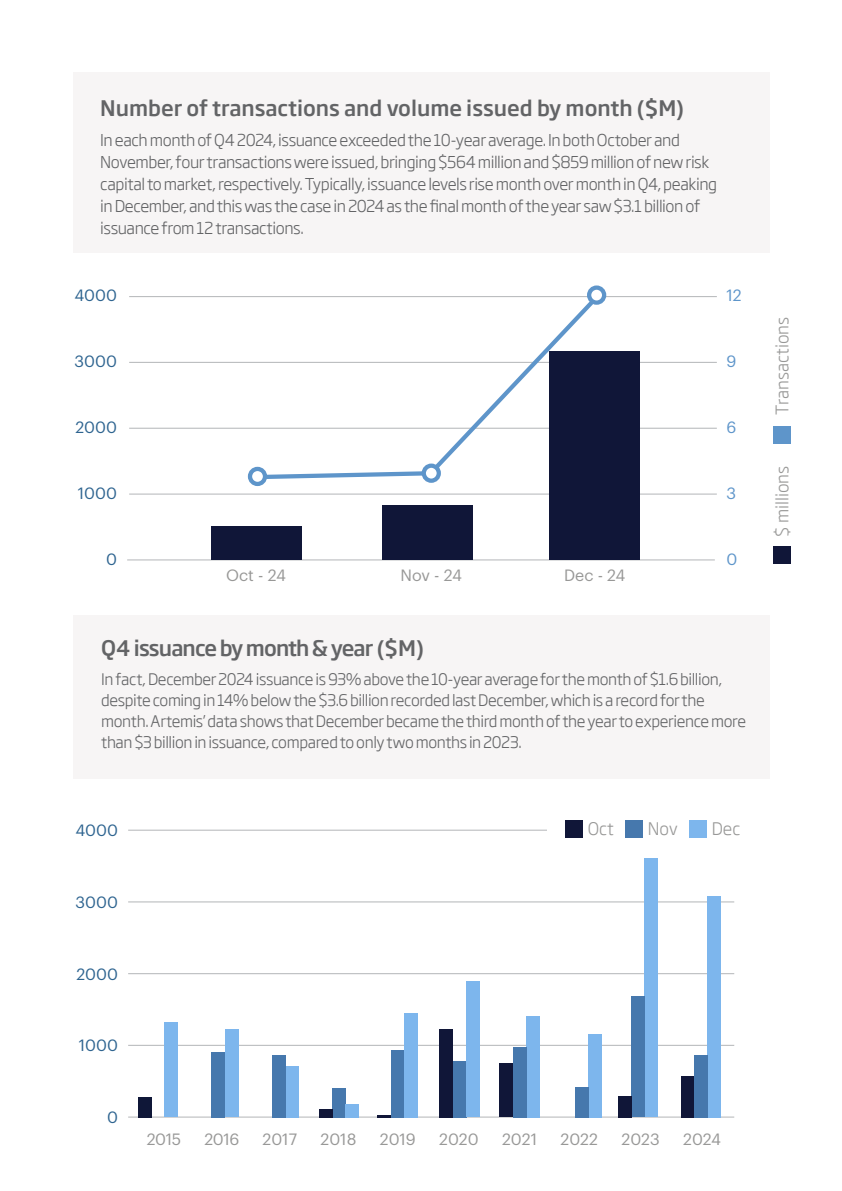
<style>
.page{position:relative;width:842px;height:1191px;background:#fff}
.page>*{position:absolute;margin:0;border:0;box-sizing:border-box;transform-origin:0 0}
.t1{font:500 21px "Soho Gothic Pro";color:#636466}
.t2{font:500 21px "Soho Gothic Pro";letter-spacing:-.04em;color:#636466}
.t3{font:300 17px "Soho Gothic Pro";color:#989897}
.t4{font:300 16px/22px "Soho Gothic Pro";letter-spacing:-.025em;color:#636466}
.t5{font:16px "Graphik";color:#2e6490}
.t6{font:16px "Graphik";color:#989897}
.t7{font:16px "Graphik";letter-spacing:-.02em;color:#989897}
.t8{font:16px "Graphik";color:#5e95ca}
.t9{font:300 15.6px/21px "Soho Gothic Pro";letter-spacing:-.025em;color:#636466}
</style>
<div class="page">
<hr style="left:128px;top:1044px;width:606px;height:2px;background:#bcbec0">
<hr style="left:128px;top:1116px;width:606px;height:1px;background:#bcbec0">
<hr style="left:128px;top:829px;width:606px;height:1px;background:#bcbec0">
<hr style="left:128px;top:901px;width:606px;height:1px;background:#bcbec0">
<hr style="left:128px;top:973px;width:606px;height:1px;background:#bcbec0">
<hr style="left:129px;top:296px;width:588px;height:1px;background:#bcbec0">
<hr style="left:127px;top:559px;width:588px;height:1px;background:#bcbec0">
<hr style="left:129px;top:493px;width:588px;height:1px;background:#bcbec0">
<hr style="left:129px;top:428px;width:588px;height:1px;background:#bcbec0">
<hr style="left:129px;top:362px;width:588px;height:1px;background:#bcbec0">
<div style="left:73px;top:72px;width:697px;height:180px;background:#f7f5f5"></div>
<div style="left:774px;top:546px;width:17px;height:17px;background:#101638"></div>
<div style="left:774px;top:427px;width:17px;height:17px;background:#5e95ca"></div>
<div style="left:73px;top:615px;width:697px;height:163px;background:#f7f5f5"></div>
<div style="left:547px;top:821px;width:205px;height:17px;background:#fff"></div>
<div style="left:565px;top:820px;width:17px;height:17px;background:#101638"></div>
<div style="left:625px;top:820px;width:17px;height:17px;background:#4678ad"></div>
<div style="left:689px;top:820px;width:17px;height:17px;background:#7db6ed"></div>
<div style="left:211px;top:526px;width:91px;height:34px;background:#101638"></div>
<div style="left:549px;top:351px;width:91px;height:209px;background:#101638"></div>
<div style="left:382px;top:505px;width:91px;height:55px;background:#101638"></div>
<div style="left:225px;top:1029px;width:13px;height:88px;background:#7db6ed"></div>
<div style="left:285px;top:1065px;width:14px;height:52px;background:#7db6ed"></div>
<div style="left:212px;top:1051px;width:13px;height:66px;background:#4678ad"></div>
<div style="left:164px;top:1022px;width:14px;height:95px;background:#7db6ed"></div>
<div style="left:440px;top:1029px;width:13px;height:88px;background:#101638"></div>
<div style="left:453px;top:1061px;width:13px;height:56px;background:#4678ad"></div>
<div style="left:500px;top:1063px;width:13px;height:54px;background:#101638"></div>
<div style="left:526px;top:1015px;width:13px;height:102px;background:#7db6ed"></div>
<div style="left:644px;top:858px;width:13px;height:259px;background:#7db6ed"></div>
<div style="left:588px;top:1034px;width:13px;height:83px;background:#7db6ed"></div>
<div style="left:681px;top:1075px;width:13px;height:42px;background:#101638"></div>
<div style="left:707px;top:896px;width:14px;height:221px;background:#7db6ed"></div>
<div style="left:391px;top:1050px;width:13px;height:67px;background:#4678ad"></div>
<div style="left:404px;top:1013px;width:13px;height:104px;background:#7db6ed"></div>
<div style="left:138px;top:1097px;width:14px;height:20px;background:#0f1738"></div>
<div style="left:466px;top:981px;width:14px;height:136px;background:#7db6ed"></div>
<div style="left:333px;top:1088px;width:13px;height:29px;background:#4678ad"></div>
<div style="left:346px;top:1104px;width:13px;height:13px;background:#7db6ed"></div>
<div style="left:694px;top:1055px;width:13px;height:62px;background:#4678ad"></div>
<svg style="left:378px;top:1115px;width:13px;height:2px"></svg>
<div style="left:319px;top:1109px;width:14px;height:8px;background:#101638"></div>
<div style="left:272px;top:1054px;width:13px;height:63px;background:#4678ad"></div>
<div style="left:513px;top:1046px;width:13px;height:71px;background:#4678ad"></div>
<div style="left:575px;top:1086px;width:13px;height:31px;background:#4678ad"></div>
<div style="left:631px;top:996px;width:13px;height:121px;background:#4678ad"></div>
<div style="left:618px;top:1095px;width:13px;height:22px;background:#101638"></div>
<svg style="left:253px;top:291px;width:347px;height:190px"></svg>
<svg style="left:589px;top:288px;width:15px;height:15px"></svg>
<div style="left:587px;top:285px;width:19px;height:20px;border:4px solid #5e95ca;border-radius:50%"></div>
<svg style="left:424px;top:466px;width:15px;height:15px"></svg>
<div style="left:422px;top:463px;width:19px;height:20px;border:4px solid #5e95ca;border-radius:50%"></div>
<div style="left:250px;top:469px;width:15px;height:15px;background:#fff;border-radius:50%"></div>
<div style="left:248px;top:467px;width:19px;height:19px;border:4px solid #5e95ca;border-radius:50%"></div>
<h1 class="t1" style="left:100px;top:95px;width:585px">Number of transactions and volume issued by month ($M)</h1>
<p class="t4" style="left:100px;top:129px;width:618px">In each month of Q4 2024, issuance exceeded the 10-year average. In both October and November, four transactions were issued, bringing $564 million and $859 million of new risk capital to market, respectively. Typically, issuance levels rise month over month in Q4, peaking in December, and this was the case in 2024 as the final month of the year saw $3.1 billion of issuance from 12 transactions.</p>
<p class="t5" style="left:75px;top:283px;width:44px">4000</p>
<p class="t8" style="left:726px;top:283px;width:17px">12</p>
<p class="t5" style="left:75px;top:349px;width:44px">3000</p>
<p class="t8" style="left:726px;top:349px;width:11px">9</p>
<p class="t5" style="left:76px;top:415px;width:43px">2000</p>
<p class="t8" style="left:726px;top:415px;width:11px">6</p>
<p class="t5" style="left:78px;top:481px;width:41px">1000</p>
<p class="t8" style="left:726px;top:481px;width:11px">3</p>
<p class="t5" style="left:106px;top:547px;width:12px">0</p>
<p class="t8" style="left:726px;top:547px;width:12px">0</p>
<p class="t7" style="left:226px;top:563px;width:61px">Oct - 24</p>
<p class="t7" style="left:400px;top:563px;width:63px">Nov - 24</p>
<p class="t7" style="left:564px;top:563px;width:63px">Dec - 24</p>
<h1 class="t2" style="left:101px;top:634px;width:324px">Q4 issuance by month &amp; year ($M)</h1>
<p class="t9" style="left:101px;top:667px;width:646px">In fact, December 2024 issuance is 93% above the 10-year average for the month of $1.6 billion, despite coming in 14% below the $3.6 billion recorded last December, which is a record for the month. Artemis’ data shows that December became the third month of the year to experience more than $3 billion in issuance, compared to only two months in 2023.</p>
<p class="t5" style="left:76px;top:818px;width:44px">4000</p>
<p class="t5" style="left:76px;top:890px;width:44px">3000</p>
<p class="t5" style="left:77px;top:961px;width:43px">2000</p>
<p class="t5" style="left:79px;top:1033px;width:41px">1000</p>
<p class="t5" style="left:107px;top:1105px;width:12px">0</p>
<p class="t3" style="left:588px;top:816px;width:27px">Oct</p>
<p class="t3" style="left:648px;top:816px;width:31px">Nov</p>
<p class="t3" style="left:712px;top:816px;width:30px">Dec</p>
<p class="t7" style="left:147px;top:1126px;width:36px">2015</p>
<p class="t7" style="left:204px;top:1126px;width:37px">2016</p>
<p class="t6" style="left:263px;top:1126px;width:36px">2017</p>
<p class="t6" style="left:321px;top:1126px;width:37px">2018</p>
<p class="t6" style="left:380px;top:1126px;width:37px">2019</p>
<p class="t6" style="left:439px;top:1126px;width:41px">2020</p>
<p class="t6" style="left:502px;top:1126px;width:36px">2021</p>
<p class="t6" style="left:561px;top:1126px;width:39px">2022</p>
<p class="t6" style="left:621px;top:1126px;width:40px">2023</p>
<p class="t6" style="left:683px;top:1126px;width:39px">2024</p>
<p class="t3" style="left:769px;top:415px;width:100px;rotate:-90deg">Transactions</p>
<p class="t3" style="left:769px;top:537px;width:73px;rotate:-90deg">$ millions</p>
</div>
